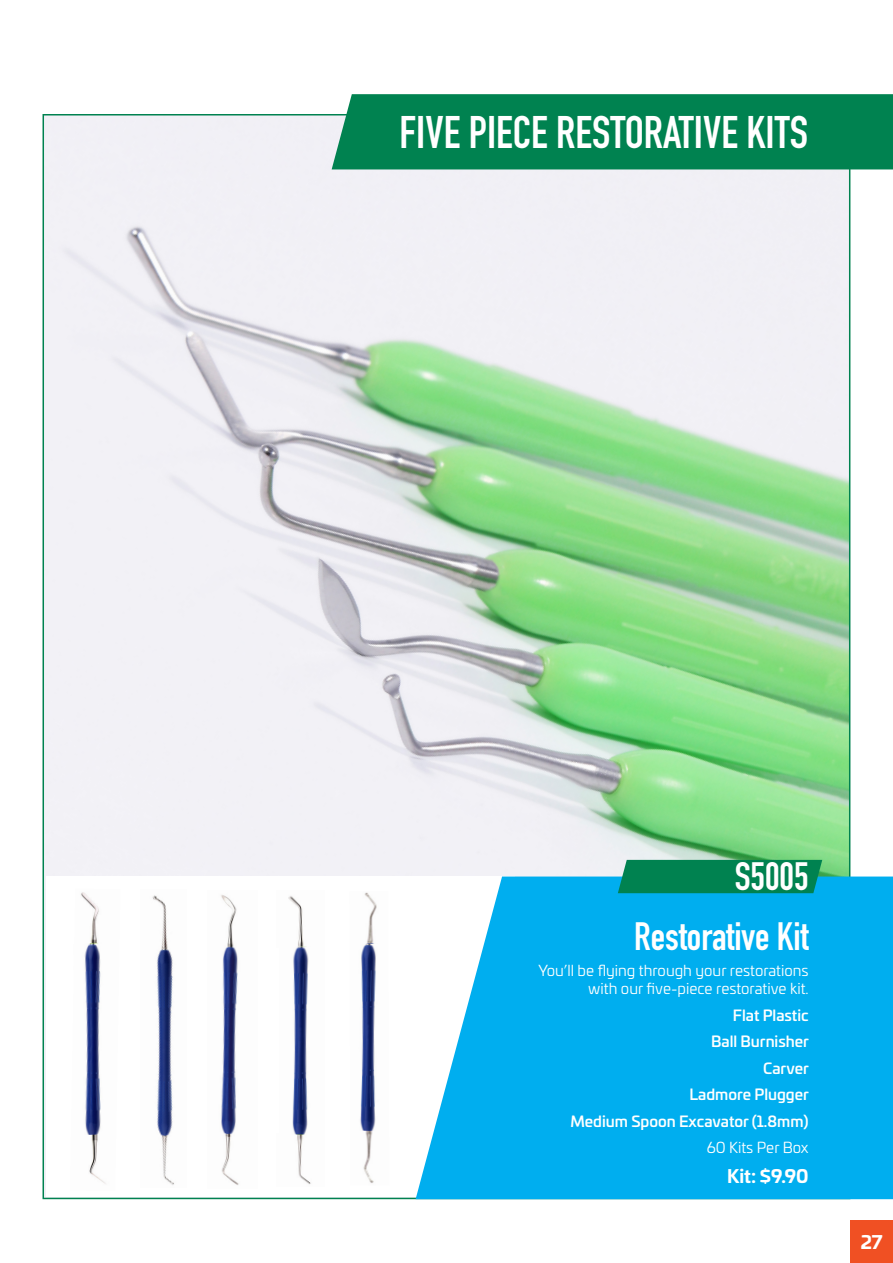
<style>
.page{position:relative;width:893px;height:1263px;background:#fff}
.page>*{position:absolute;margin:0;border:0;box-sizing:border-box;transform-origin:0 0}
.t1{font:700 45px "DIN Condensed";color:#fff}
.t2{font:700 39px "DIN Condensed";color:#fff}
.t3{font:700 18px "Univia Pro";color:#fff}
.t4{font:15px/18px "Univia Pro";color:#fff;text-align:right}
.t5{font:500 15px "Univia Pro";color:#fff}
</style>
<div class="page">
<img style="left:46px;top:117px;width:801px;height:759px">
<img style="left:81px;top:892px;width:25px;height:292px">
<img style="left:81px;top:943px;width:25px;height:192px">
<img style="left:152px;top:895px;width:22px;height:290px">
<img style="left:221px;top:895px;width:18px;height:290px">
<img style="left:363px;top:892px;width:14px;height:291px">
<img style="left:360px;top:944px;width:17px;height:187px">
<img style="left:288px;top:896px;width:16px;height:50px">
<img style="left:297px;top:1135px;width:14px;height:49px">
<img style="left:292px;top:946px;width:17px;height:189px">
<div style="left:850px;top:1220px;width:43px;height:43px;background:#f05023"></div>
<svg style="left:416px;top:876px;width:477px;height:323px;background:#17b5f0"></svg>
<div style="left:618px;top:860px;width:204px;height:33px;background:#008250"></div>
<div style="left:332px;top:94px;width:561px;height:75px;background:#008250"></div>
<p class="t1" style="left:400px;top:102px;width:410px">FIVE PIECE RESTORATIVE KITS</p>
<p class="t2" style="left:735px;top:850px;width:75px">S5005</p>
<p class="t2" style="left:634px;top:910px;width:176px">Restorative Kit</p>
<p class="t4" style="left:538px;top:961px;width:272px">You’ll be flying through your restorations with our five-piece restorative kit.</p>
<p class="t5" style="left:733px;top:1003px;width:77px">Flat Plastic</p>
<p class="t5" style="left:711px;top:1030px;width:99px">Ball Burnisher</p>
<p class="t5" style="left:763px;top:1056px;width:47px">Carver</p>
<p class="t5" style="left:689px;top:1083px;width:121px">Ladmore Plugger</p>
<p class="t5" style="left:570px;top:1109px;width:240px">Medium Spoon Excavator (1.8mm)</p>
<p class="t4" style="left:707px;top:1138px;width:103px">60 Kits Per Box</p>
<p class="t3" style="left:727px;top:1162px;width:83px">Kit: $9.90</p>
<p class="t3" style="left:861px;top:1228px;width:24px">27</p>
</div>
